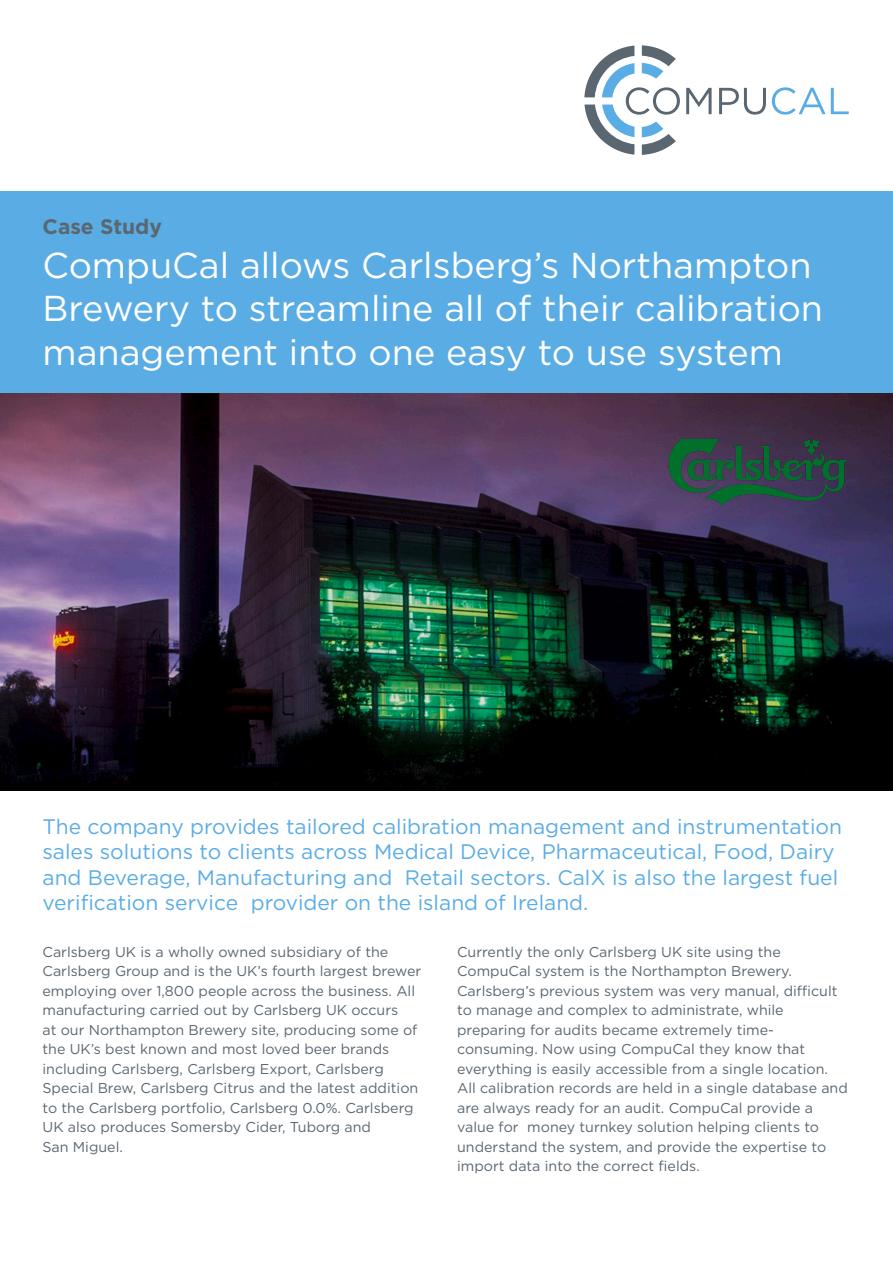
<style>
.page{position:relative;width:893px;height:1263px;background:#fff}
.page>*{position:absolute;margin:0;border:0;box-sizing:border-box;transform-origin:0 0}
.t1{font:36px/43.2px "Gotham";color:#fff}
.t2{font:21px/25.2px "Gotham";color:#5aace5}
.t3{font:700 21px "Gotham";color:#5a6670}
.t4{font:14.25px/19.5px "Gotham";color:#5a6670}
</style>
<div class="page">
<svg style="left:584px;top:45px;width:96px;height:110px"></svg>
<svg style="left:686px;top:88px;width:26px;height:26px"></svg>
<svg style="left:719px;top:88px;width:47px;height:27px"></svg>
<svg style="left:772px;top:87px;width:77px;height:28px"></svg>
<img style="left:0;top:393px;width:893px;height:398px">
<div style="left:0;top:191px;width:893px;height:202px;background:#5aace5"></div>
<img style="left:668px;top:421px;width:179px;height:101px">
<p class="t3" style="left:43px;top:214px;width:121px">Case Study</p>
<p class="t1" style="left:43px;top:243px;width:782px">CompuCal allows Carlsberg’s Northampton<br>Brewery to streamline all of their calibration management into one easy to use system</p>
<p class="t2" style="left:43px;top:814px;width:801px">The company provides tailored calibration management and instrumentation sales solutions to clients across Medical Device, Pharmaceutical, Food, Dairy and Beverage, Manufacturing and Retail sectors. CalX is also the largest fuel verification service provider on the island of Ireland.</p>
<p class="t4" style="left:43px;top:942px;width:347px">Carlsberg UK is a wholly owned subsidiary of the</p>
<p class="t4" style="left:43px;top:961px;width:380px">Carlsberg Group and is the UK’s fourth largest brewer</p>
<p class="t4" style="left:43px;top:981px;width:374px">employing over 1,800 people across the business. All manufacturing carried out by Carlsberg UK occurs</p>
<p class="t4" style="left:43px;top:1020px;width:376px">at our Northampton Brewery site, producing some of the UK’s best known and most loved beer brands</p>
<p class="t4" style="left:43px;top:1059px;width:343px">including Carlsberg, Carlsberg Export, Carlsberg</p>
<p class="t4" style="left:43px;top:1078px;width:377px">Special Brew, Carlsberg Citrus and the latest addition to the Carlsberg portfolio, Carlsberg 0.0%. Carlsberg<br>UK also produces Somersby Cider, Tuborg and</p>
<p class="t4" style="left:43px;top:1137px;width:82px">San Miguel.</p>
<p class="t4" style="left:457px;top:942px;width:325px">Currently the only Carlsberg UK site using the</p>
<p class="t4" style="left:457px;top:961px;width:336px">CompuCal system is the Northampton Brewery.</p>
<p class="t4" style="left:457px;top:981px;width:382px">Carlsberg’s previous system was very manual, difficult to manage and complex to administrate, while</p>
<p class="t4" style="left:457px;top:1020px;width:318px">preparing for audits became extremely time-</p>
<p class="t4" style="left:457px;top:1039px;width:350px">consuming. Now using CompuCal they know that</p>
<p class="t4" style="left:457px;top:1059px;width:392px">everything is easily accessible from a single location.<br>All calibration records are held in a single database and are always ready for an audit. CompuCal provide a</p>
<p class="t4" style="left:457px;top:1117px;width:371px">value for money turnkey solution helping clients to understand the system, and provide the expertise to import data into the correct fields.</p>
</div>
